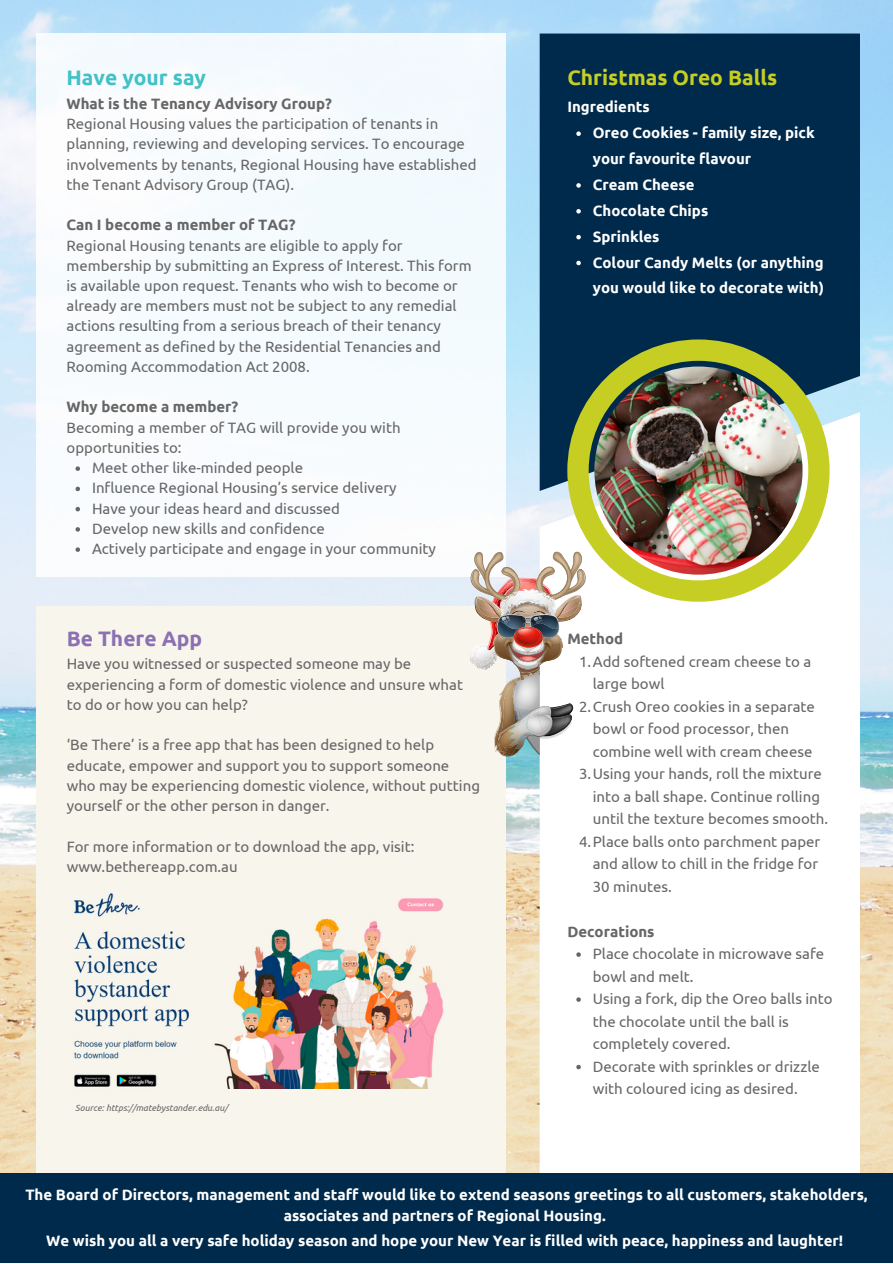
<style>
.page{position:relative;width:893px;height:1264px;background:#fff}
.page>*{position:absolute;margin:0;border:0;box-sizing:border-box;transform-origin:0 0}
.t1{font:700 21px "Ubuntu";color:#c6ce23}
.t2{font:700 21px "Ubuntu";color:#42c1c7}
.t3{font:700 21px "Ubuntu";color:#8b70b2}
.t4{font:15px/20.2px "Ubuntu";color:#666}
.t5{font:700 15px/25.8px "Ubuntu";color:#fff}
.t6{font:700 15px "Ubuntu";color:#666}
.t7{font:italic 9px "Ubuntu";color:#666}
</style>
<div class="page">
<img style="left:0;top:0;width:892px;height:1173px">
<svg style="left:539px;top:491px;width:321px;height:682px"></svg>
<div style="left:539px;top:34px;width:321px;height:457px;background:#002a4b"></div>
<img style="left:567px;top:339px;width:262px;height:262px">
<div style="left:36px;top:34px;width:470px;height:542px;background:#f6fbfe"></div>
<div style="left:36px;top:606px;width:470px;height:567px;background:#f8f5ed"></div>
<img style="left:74px;top:893px;width:370px;height:195px">
<img style="left:465px;top:551px;width:122px;height:205px">
<div style="left:0;top:1173px;width:892px;height:89px;background:#002a4b"></div>
<svg style="left:75px;top:466px;width:5px;height:5px"></svg>
<svg style="left:75px;top:486px;width:5px;height:5px"></svg>
<svg style="left:75px;top:507px;width:5px;height:4px"></svg>
<svg style="left:75px;top:527px;width:5px;height:4px"></svg>
<svg style="left:75px;top:547px;width:5px;height:5px"></svg>
<svg style="left:576px;top:131px;width:4px;height:5px"></svg>
<svg style="left:576px;top:183px;width:4px;height:5px"></svg>
<svg style="left:576px;top:209px;width:4px;height:4px"></svg>
<svg style="left:576px;top:235px;width:4px;height:4px"></svg>
<svg style="left:576px;top:261px;width:4px;height:4px"></svg>
<svg style="left:576px;top:952px;width:4px;height:4px"></svg>
<svg style="left:576px;top:997px;width:4px;height:4px"></svg>
<svg style="left:576px;top:1064px;width:4px;height:5px"></svg>
<p class="t2" style="left:66px;top:66px;width:141px">Have your say</p>
<p class="t6" style="left:66px;top:95px;width:267px">What is the Tenancy Advisory Group?</p>
<p class="t4" style="left:66px;top:113px;width:411px">Regional Housing values the participation of tenants in planning, reviewing and developing services. To encourage involvements by tenants, Regional Housing have established the Tenant Advisory Group (TAG).</p>
<p class="t6" style="left:66px;top:216px;width:230px">Can I become a member of TAG?</p>
<p class="t4" style="left:66px;top:235px;width:406px">Regional Housing tenants are eligible to apply for membership by submitting an Express of Interest. This form is available upon request. Tenants who wish to become or already are members must not be subject to any remedial actions resulting from a serious breach of their tenancy agreement as defined by the Residential Tenancies and Rooming Accommodation Act 2008.</p>
<p class="t6" style="left:66px;top:398px;width:173px">Why become a member?</p>
<p class="t4" style="left:66px;top:417px;width:335px">Becoming a member of TAG will provide you with opportunities to:</p>
<p class="t4" style="left:92px;top:457px;width:212px">Meet other like-minded people</p>
<p class="t4" style="left:92px;top:477px;width:306px">Influence Regional Housing’s service delivery</p>
<p class="t4" style="left:92px;top:498px;width:249px">Have your ideas heard and discussed</p>
<p class="t4" style="left:92px;top:518px;width:234px">Develop new skills and confidence</p>
<p class="t4" style="left:92px;top:538px;width:345px">Actively participate and engage in your community</p>
<p class="t3" style="left:67px;top:626px;width:137px">Be There App</p>
<p class="t4" style="left:67px;top:653px;width:398px">Have you witnessed or suspected someone may be experiencing a form of domestic violence and unsure what to do or how you can help?</p>
<p class="t4" style="left:67px;top:734px;width:415px">‘Be There’ is a free app that has been designed to help educate, empower and support you to support someone who may be experiencing domestic violence, without putting yourself or the other person in danger.</p>
<p class="t4" style="left:67px;top:835px;width:349px">For more information or to download the app, visit:</p>
<p class="t4" style="left:67px;top:856px;width:172px">www.bethereapp.com.au</p>
<p class="t7" style="left:75px;top:1102px;width:154px">Source: https://matebystander.edu.au/</p>
<p class="t1" style="left:567px;top:66px;width:211px">Christmas Oreo Balls</p>
<p class="t5" style="left:567px;top:94px;width:84px">Ingredients</p>
<p class="t5" style="left:592px;top:120px;width:223px">Oreo Cookies - family size, pick your favourite flavour</p>
<p class="t5" style="left:592px;top:171px;width:103px">Cream Cheese</p>
<p class="t5" style="left:592px;top:197px;width:117px">Chocolate Chips</p>
<p class="t5" style="left:592px;top:223px;width:68px">Sprinkles</p>
<p class="t5" style="left:592px;top:249px;width:233px">Colour Candy Melts (or anything you would like to decorate with)</p>
<p class="t6" style="left:567px;top:630px;width:57px">Method</p>
<p class="t4" style="left:592px;top:650px;width:220px;line-height:22.5px;text-indent:-14px">1.Add softened cream cheese to a large bowl</p>
<p class="t4" style="left:592px;top:695px;width:224px;line-height:22.5px;text-indent:-14px">2.Crush Oreo cookies in a separate bowl or food processor, then combine well with cream cheese</p>
<p class="t4" style="left:592px;top:762px;width:237px;line-height:22.5px;text-indent:-14px">3.Using your hands, roll the mixture into a ball shape. Continue rolling until the texture becomes smooth.</p>
<p class="t4" style="left:592px;top:829px;width:229px;line-height:22.5px;text-indent:-14px">4.Place balls onto parchment paper and allow to chill in the fridge for<br>30 minutes.</p>
<p class="t6" style="left:567px;top:922px;width:89px">Decorations</p>
<p class="t4" style="left:592px;top:942px;width:233px;line-height:22.5px">Place chocolate in microwave safe bowl and melt.</p>
<p class="t4" style="left:592px;top:987px;width:241px;line-height:22.5px">Using a fork, dip the Oreo balls into the chocolate until the ball is completely covered.</p>
<p class="t4" style="left:592px;top:1054px;width:228px;line-height:22.5px">Decorate with sprinkles or drizzle with coloured icing as desired.</p>
<p class="t5" style="left:25px;top:1184px;width:843px;line-height:20.9px;text-align:center">The Board of Directors, management and staff would like to extend seasons greetings to all customers, stakeholders, associates and partners of Regional Housing.</p>
<p class="t5" style="left:46px;top:1227px;width:798px">We wish you all a very safe holiday season and hope your New Year is filled with peace, happiness and laughter!</p>
</div>
